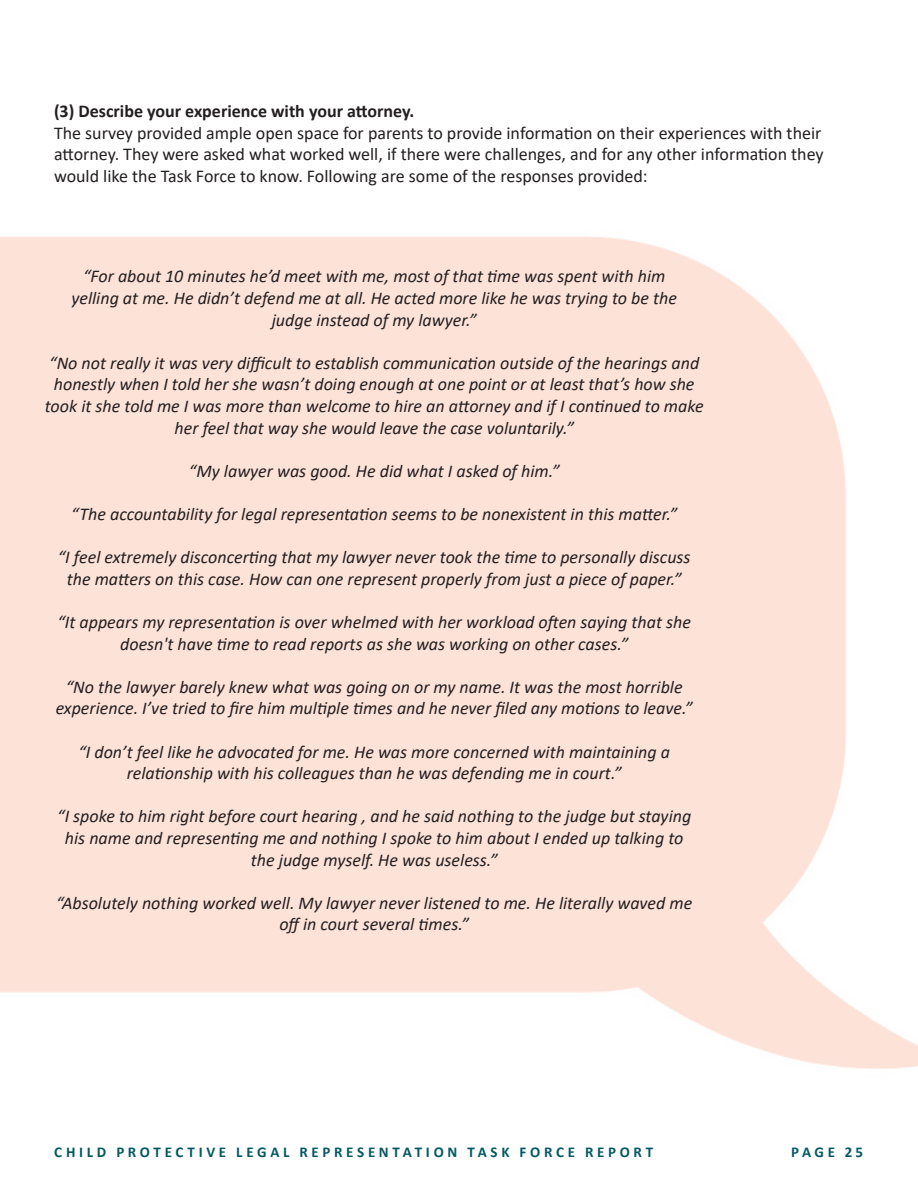
<style>
.page{position:relative;width:918px;height:1188px;background:#fff}
.page>*{position:absolute;margin:0;border:0;box-sizing:border-box;transform-origin:0 0}
.t1{font:italic 18px "Calibri";color:#231f20}
.t2{font:18px/21.6px "Calibri";color:#231f20}
.t3{font:700 18px "Calibri";color:#231f20}
.footer_b{font:700 15px "Calibri";letter-spacing:.245em;color:#035a64}
</style>
<div class="page">
<p class="t3" style="left:54px;top:98px;width:362px">(3) Describe your experience with your attorney.</p>
<p class="t2" style="left:54px;top:121px;width:769px">The survey provided ample open space for parents to provide information on their experiences with their</p>
<p class="t2" style="left:54px;top:143px;width:771px">attorney. They were asked what worked well, if there were challenges, and for any other information they would like the Task Force to know. Following are some of the responses provided:</p>
<p class="t1" style="left:83px;top:264px;width:584px">“For about 10 minutes he’d meet with me, most of that time was spent with him</p>
<p class="t1" style="left:71px;top:286px;width:607px">yelling at me. He didn’t defend me at all. He acted more like he was trying to be the</p>
<p class="t1" style="left:272px;top:307px;width:207px">judge instead of my lawyer.”</p>
<p class="t1" style="left:49px;top:350px;width:652px">“No not really it was very difficult to establish communication outside of the hearings and</p>
<p class="t1" style="left:54px;top:372px;width:642px">honestly when I told her she wasn’t doing enough at one point or at least that’s how she</p>
<p class="t1" style="left:45px;top:394px;width:660px">took it she told me I was more than welcome to hire an attorney and if I continued to make</p>
<p class="t1" style="left:175px;top:415px;width:401px">her feel that way she would leave the case voluntarily.”</p>
<p class="t1" style="left:189px;top:458px;width:372px">“My lawyer was good. He did what I asked of him.”</p>
<p class="t1" style="left:71px;top:502px;width:608px">“The accountability for legal representation seems to be nonexistent in this matter.”</p>
<p class="t1" style="left:58px;top:545px;width:634px">“I feel extremely disconcerting that my lawyer never took the time to personally discuss</p>
<p class="t1" style="left:67px;top:566px;width:616px">the matters on this case. How can one represent properly from just a piece of paper.”</p>
<p class="t1" style="left:57px;top:610px;width:635px">“It appears my representation is over whelmed with her workload often saying that she</p>
<p class="t1" style="left:120px;top:631px;width:510px">doesn't have time to read reports as she was working on other cases.”</p>
<p class="t1" style="left:66px;top:674px;width:618px">“No the lawyer barely knew what was going on or my name. It was the most horrible</p>
<p class="t1" style="left:56px;top:696px;width:639px">experience. I’ve tried to fire him multiple times and he never filed any motions to leave.”</p>
<p class="t1" style="left:78px;top:739px;width:593px">“I don’t feel like he advocated for me. He was more concerned with maintaining a</p>
<p class="t1" style="left:127px;top:761px;width:497px">relationship with his colleagues than he was defending me in court.”</p>
<p class="t1" style="left:57px;top:804px;width:636px">“I spoke to him right before court hearing , and he said nothing to the judge but staying</p>
<p class="t1" style="left:65px;top:826px;width:620px">his name and representing me and nothing I spoke to him about I ended up talking to</p>
<p class="t1" style="left:251px;top:847px;width:248px">the judge myself. He was useless.”</p>
<p class="t1" style="left:56px;top:890px;width:638px">“Absolutely nothing worked well. My lawyer never listened to me. He literally waved me</p>
<p class="t1" style="left:279px;top:912px;width:191px">off in court several times.”</p>
<p class="footer_b" style="left:54px;top:1142px;width:600px">CHILD PROTECTIVE LEGAL REPRESENTATION TASK FORCE REPORT</p>
<p class="footer_b" style="left:791px;top:1142px;width:74px">PAGE 25</p>
</div>
